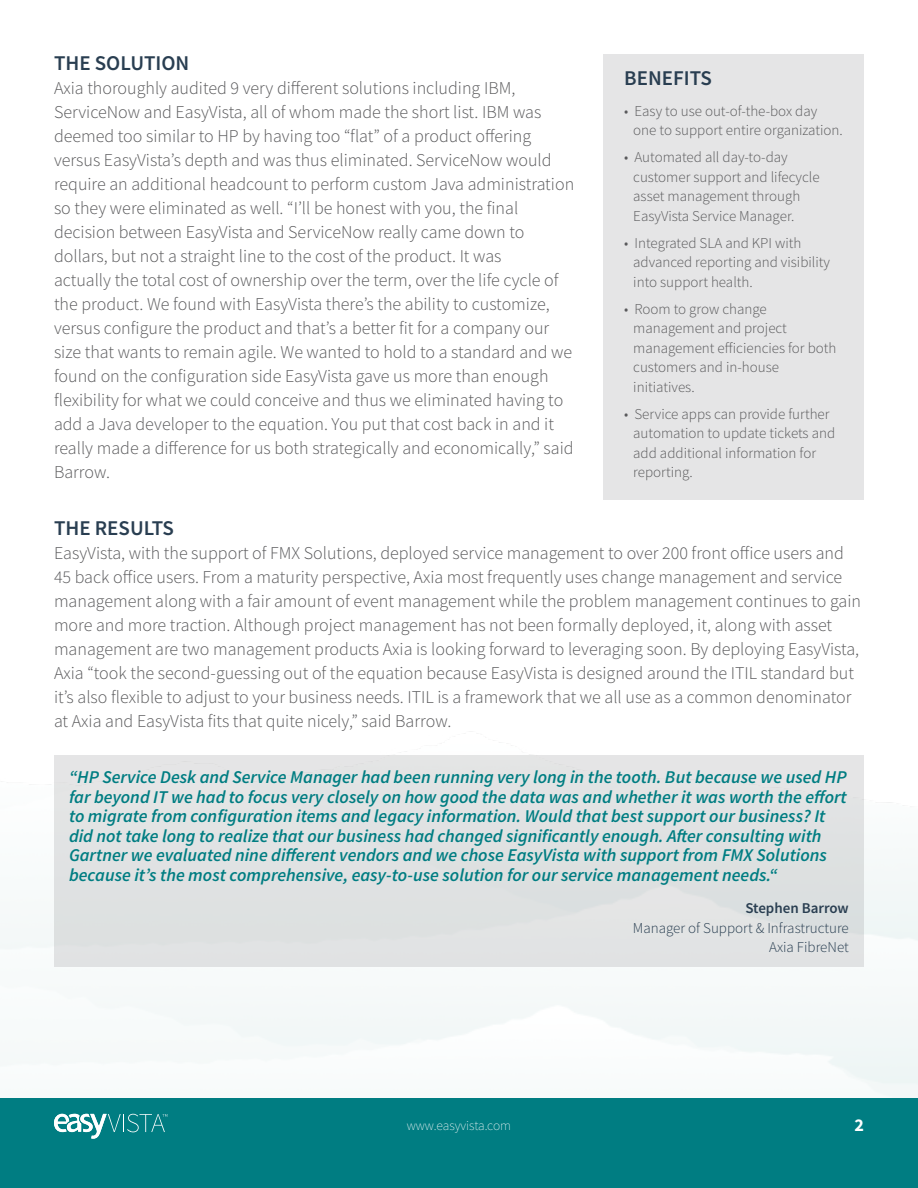
<style>
.page{position:relative;width:918px;height:1188px;background:#fff}
.page>*{position:absolute;margin:0;border:0;box-sizing:border-box;transform-origin:0 0}
.t1{font:600 21px "Source Sans Pro";color:#293e51}
.t2{font:300 18px/24px "Source Sans Pro";color:#59595b}
.chapo{font:italic 600 18px/19.5px "Source Sans Pro";color:#007d82}
.t3{font:700 18px "Source Sans Pro";color:#fff}
.t4{font:300 15px "Source Sans Pro";color:#59595b}
.chapo-2{font:300 15px "Source Sans Pro";color:#293e51}
.chapo-3{font:600 15px "Source Sans Pro";color:#293e51}
.t5{font:200 13.5px "Source Sans Pro";color:#fff}
</style>
<div class="page">
<img style="left:0;top:742px;width:918px;height:357px">
<div style="left:0;top:1099px;width:918px;height:89px;background:#007d82"></div>
<svg style="left:54px;top:1114px;width:113px;height:25px"></svg>
<div style="left:603px;top:54px;width:261px;height:446px;background:#e5e5e6"></div>
<div style="left:54px;top:755px;width:810px;height:212px;background:#e1e2e3"></div>
<p class="t1" style="left:54px;top:49px;width:137px">THE SOLUTION</p>
<p class="t2" style="left:54px;top:76px;width:522px">Axia thoroughly audited 9 very different solutions including IBM, ServiceNow and EasyVista, all of whom made the short list. IBM was deemed too similar to HP by having too “flat” of a product offering versus EasyVista’s depth and was thus eliminated. ServiceNow would require an additional headcount to perform custom Java administration so they were eliminated as well. “I’ll be honest with you, the final decision between EasyVista and ServiceNow really came down to dollars, but not a straight line to the cost of the product. It was<br>actually the total cost of ownership over the term, over the life cycle of the product. We found with EasyVista there’s the ability to customize, versus configure the product and that’s a better fit for a company our size that wants to remain agile. We wanted to hold to a standard and we found on the configuration side EasyVista gave us more than enough flexibility for what we could conceive and thus we eliminated having to add a Java developer to the equation. You put that cost back in and it really made a difference for us both strategically and economically,” said Barrow.</p>
<p class="t1" style="left:624px;top:64px;width:89px">BENEFITS</p>
<p class="t4" style="left:624px;top:101px;width:195px">• Easy to use out-of-the-box day</p>
<p class="t4" style="left:633px;top:121px;width:211px">one to support entire organization.</p>
<p class="t4" style="left:624px;top:148px;width:165px">• Automated all day-to-day</p>
<p class="t4" style="left:633px;top:167px;width:188px">customer support and lifecycle</p>
<p class="t4" style="left:633px;top:187px;width:169px">asset management through</p>
<p class="t4" style="left:633px;top:206px;width:163px">EasyVista Service Manager.</p>
<p class="t4" style="left:624px;top:233px;width:179px">• Integrated SLA and KPI with</p>
<p class="t4" style="left:633px;top:253px;width:198px">advanced reporting and visibility</p>
<p class="t4" style="left:633px;top:272px;width:121px">into support health.</p>
<p class="t4" style="left:624px;top:299px;width:144px">• Room to grow change</p>
<p class="t4" style="left:633px;top:319px;width:155px">management and project</p>
<p class="t4" style="left:633px;top:338px;width:205px">management efficiencies for both</p>
<p class="t4" style="left:633px;top:358px;width:147px">customers and in-house</p>
<p class="t4" style="left:633px;top:377px;width:63px">initiatives.</p>
<p class="t4" style="left:624px;top:404px;width:207px">• Service apps can provide further</p>
<p class="t4" style="left:633px;top:424px;width:203px">automation to update tickets and</p>
<p class="t4" style="left:633px;top:443px;width:184px">add additional information for</p>
<p class="t4" style="left:633px;top:463px;width:61px">reporting.</p>
<p class="t1" style="left:54px;top:514px;width:122px">THE RESULTS</p>
<p class="t2" style="left:54px;top:541px;width:809px">EasyVista, with the support of FMX Solutions, deployed service management to over 200 front office users and 45 back office users. From a maturity perspective, Axia most frequently uses change management and service management along with a fair amount of event management while the problem management continues to gain more and more traction. Although project management has not been formally deployed, it, along with asset management are two management products Axia is looking forward to leveraging soon. By deploying EasyVista, Axia “took the second-guessing out of the equation because EasyVista is designed around the ITIL standard but it’s also flexible to adjust to your business needs. ITIL is a framework that we all use as a common denominator at Axia and EasyVista fits that quite nicely,” said Barrow.</p>
<p class="chapo" style="left:69px;top:767px;width:779px">“HP Service Desk and Service Manager had been running very long in the tooth. But because we used HP far beyond IT we had to focus very closely on how good the data was and whether it was worth the effort to migrate from configuration items and legacy information. Would that best support our business? It did not take long to realize that our business had changed significantly enough. After consulting with Gartner we evaluated nine different vendors and we chose EasyVista with support from FMX Solutions because it’s the most comprehensive, easy-to-use solution for our service management needs.“</p>
<p class="chapo-3" style="left:745px;top:898px;width:105px">Stephen Barrow</p>
<p class="chapo-2" style="left:633px;top:918px;width:218px">Manager of Support &amp; Infrastructure</p>
<p class="chapo-2" style="left:769px;top:938px;width:81px">Axia FibreNet</p>
<p class="t5" style="left:407px;top:1118px;width:106px">www.easyvista.com</p>
<p class="t3" style="left:854px;top:1113px;width:11px">2</p>
</div>
